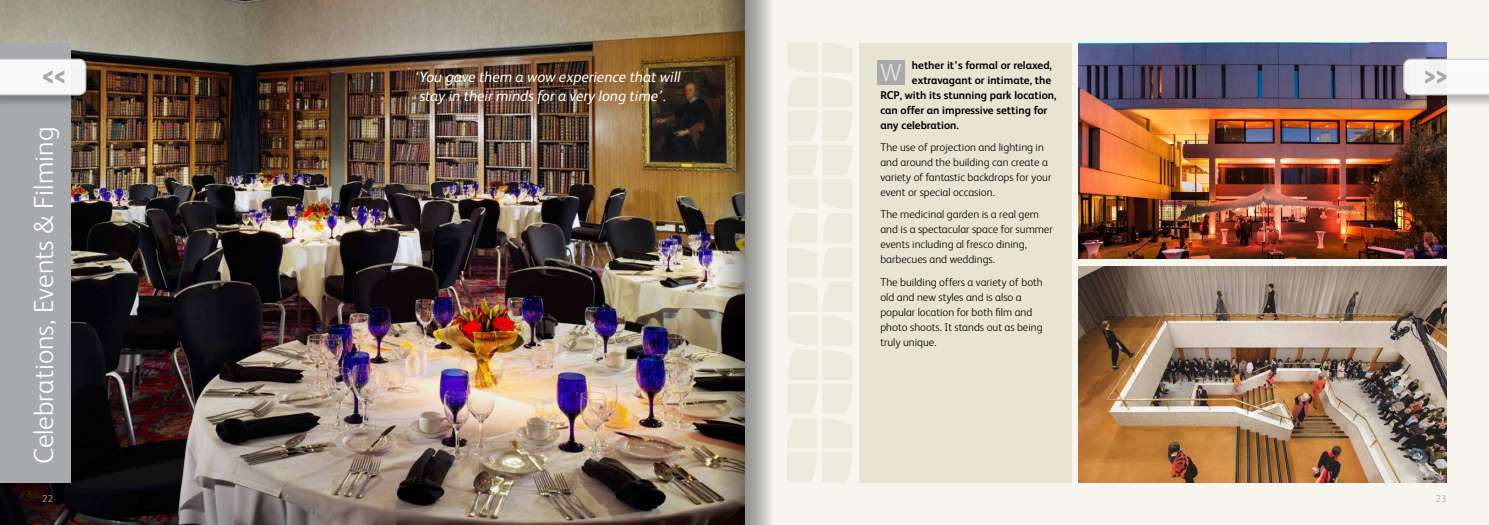
<style>
.page{position:relative;width:1489px;height:525px;background:#fff}
.page>*{position:absolute;margin:0;border:0;box-sizing:border-box;transform-origin:0 0}
.t1{font:300 27.5px "FS Albert";color:#fff}
.t2{font:300 25px "FS Albert";color:#e7e4d3}
.t3{font:italic 15px/18.8px "FS Albert";color:#fff}
.t4{font:300 11.25px/15px "FS Albert";color:#000}
.t5{font:700 11.25px "FS Albert";color:#000}
.t6{font:300 10px "FS Albert";color:#a7a9ac}
</style>
<div class="page">
<div style="left:744px;top:0;width:744px;height:524px;background:#f6f5ee"></div>
<div style="left:859px;top:43px;width:212px;height:439px;background:#e7e4d3"></div>
<img style="left:0;top:0;width:704px;height:524px">
<div style="left:0;top:43px;width:71px;height:439px;background:#a7a9ac"></div>
<img style="left:1078px;top:266px;width:368px;height:216px">
<img style="left:1078px;top:43px;width:368px;height:216px">
<div style="left:876px;top:60px;width:28px;height:25px;background:#a7a9ac"></div>
<svg style="left:787px;top:43px;width:65px;height:439px"></svg>
<img style="left:704px;top:0;width:67px;height:524px">
<div style="left:1400px;top:56px;width:88px;height:52px;background:#000;opacity:.3"></div>
<svg style="left:1402px;top:58px;width:86px;height:38px"></svg>
<div style="left:0;top:56px;width:99px;height:52px;background:#000;opacity:.3"></div>
<svg style="left:0;top:58px;width:87px;height:38px"></svg>
<p class="t5" style="left:911px;top:59px;width:142px">hether it’s formal or relaxed,</p>
<p class="t5" style="left:911px;top:74px;width:141px">extravagant or intimate, the</p>
<p class="t5" style="left:880px;top:89px;width:178px">RCP, with its stunning park location,</p>
<p class="t5" style="left:880px;top:104px;width:169px">can offer an impressive setting for</p>
<p class="t5" style="left:880px;top:119px;width:80px">any celebration.</p>
<p class="t4" style="left:880px;top:140px;width:172px">The use of projection and lighting in and around the building can create a variety of fantastic backdrops for your event or special occasion.</p>
<p class="t4" style="left:880px;top:207px;width:174px">The medicinal garden is a real gem and is a spectacular space for summer events including al fresco dining, barbecues and weddings.</p>
<p class="t4" style="left:880px;top:274px;width:164px">The building offers a variety of both old and new styles and is also a popular location for both film and photo shoots. It stands out as being truly unique.</p>
<h2 class="t2" style="left:880px;top:58px;width:23px">W</h2>
<h3 class="t3" style="left:419px;top:67px;width:263px;text-indent:-5px">‘You gave them a wow experience that will stay in their minds for a very long time’.</h3>
<h1 class="t1" style="left:28px;top:464px;width:339px;rotate:-90deg">Celebrations, Events &amp; Filming</h1>
<p class="t6" style="left:42px;top:492px;width:12px">22</p>
<p class="t6" style="left:1435px;top:492px;width:12px">23</p>
</div>
